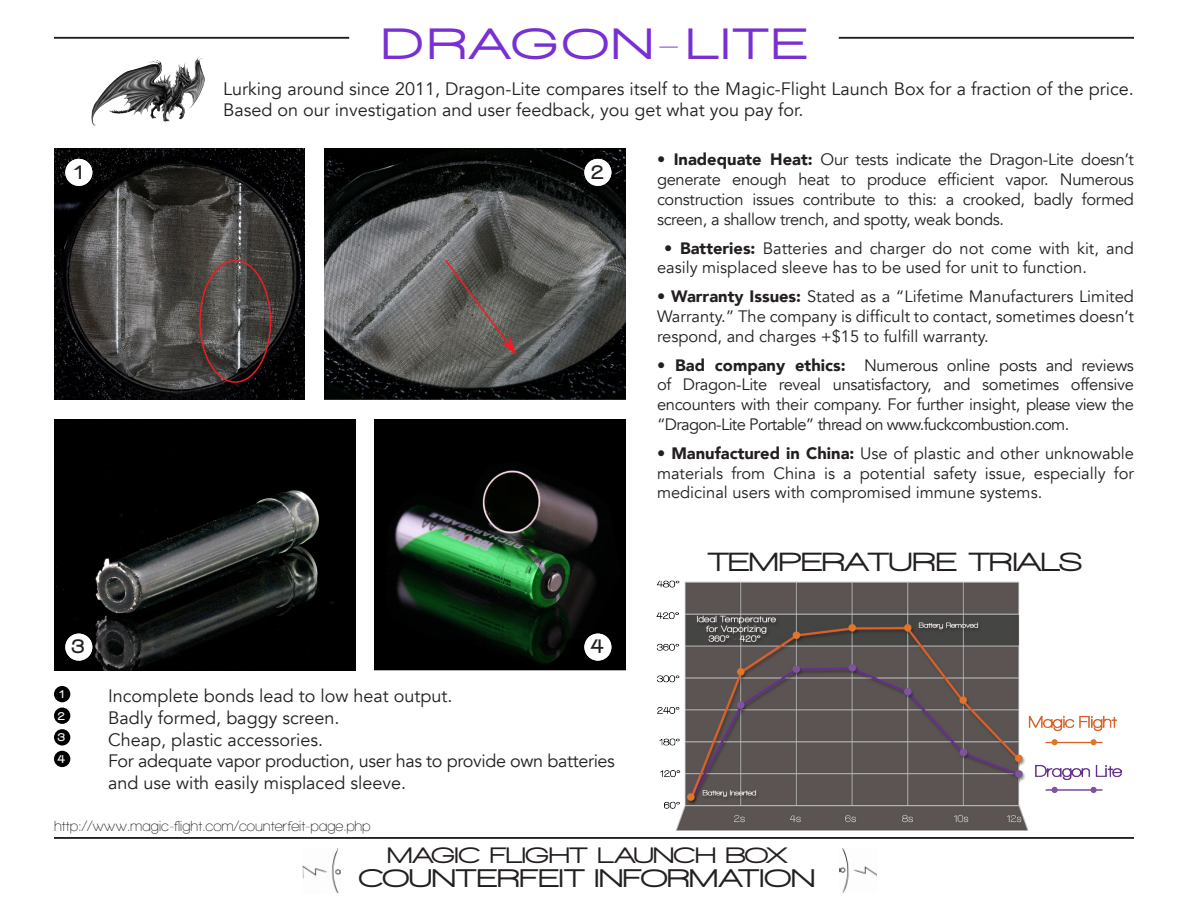
<style>
.page{position:relative;width:1188px;height:918px;background:#fff}
.page>*{position:absolute;margin:0;border:0;box-sizing:border-box;transform-origin:0 0}
.t1{font:900 45px "Walkway Expand";letter-spacing:.1em;color:#782fd3}
.t2{font:900 27px "Walkway Expand";color:#231f20}
.t3{font:900 26.25px "Walkway Expand";color:#231f20}
.t4{font:900 22.95px "Walkway Expand";letter-spacing:-.02em;color:#231f20}
.t5{font:900 21px "Walkway";color:#231f20}
.t6{font:18px/21.6px "Avenir";color:#231f20}
.t7{font:18px/21.6px "Avenir";letter-spacing:-.02em;color:#231f20}
.t8{font:16.5px/19.8px "Avenir";color:#231f20;text-align:justify}
.t9{font:600 15px "Walkway";color:#231f20}
.t10{font:900 12px "Walkway";color:#fff}
.s1{font-weight:900}
</style>
<div class="page">
<hr style="left:54px;top:37px;width:295px;height:2px;background:#231f20">
<hr style="left:839px;top:37px;width:295px;height:2px;background:#231f20">
<img style="left:91px;top:57px;width:114px;height:69px">
<img style="left:55px;top:149px;width:250px;height:251px">
<img style="left:55px;top:420px;width:301px;height:251px">
<img style="left:375px;top:420px;width:250px;height:251px">
<img style="left:324px;top:149px;width:301px;height:251px">
<img style="left:656px;top:580px;width:465px;height:251px">
<div style="left:54px;top:686px;width:16px;height:16px;background:#000;border-radius:50%"></div>
<div style="left:54px;top:708px;width:16px;height:16px;background:#000;border-radius:50%"></div>
<div style="left:54px;top:729px;width:16px;height:17px;background:#000;border-radius:50%"></div>
<div style="left:54px;top:751px;width:16px;height:16px;background:#000;border-radius:50%"></div>
<hr style="left:54px;top:837px;width:1080px;height:2px;background:#231f20">
<img style="left:302px;top:848px;width:39px;height:46px">
<img style="left:839px;top:848px;width:38px;height:45px">
<div style="left:65px;top:159px;width:27px;height:27px;background:#fff;border-radius:50%"></div>
<div style="left:65px;top:634px;width:27px;height:27px;background:#fff;border-radius:50%"></div>
<div style="left:584px;top:159px;width:27px;height:27px;background:#fff;border-radius:50%"></div>
<div style="left:584px;top:634px;width:27px;height:27px;background:#fff;border-radius:50%"></div>
<div style="left:199px;top:260px;width:72px;height:123px;border:2px solid #ee1d23;border-radius:50%"></div>
<svg style="left:444px;top:258px;width:73px;height:98px;background:#605a55"></svg>
<p class="t5" style="left:74px;top:160px;width:10px">1</p>
<p class="t5" style="left:72px;top:635px;width:14px">3</p>
<p class="t1" style="left:382px;top:19px;width:426px">DRAGON-LITE</p>
<p class="t6" style="left:223px;top:78px;width:912px">Lurking around since 2011, Dragon-Lite compares itself to the Magic-Flight Launch Box for a fraction of the price.<br>Based on our investigation and user feedback, you get what you pay for.</p>
<p class="t8" style="left:657px;top:150px;width:479px"><span class="s1">• Inadequate Heat:</span> Our tests indicate the Dragon-Lite doesn’t generate enough heat to produce efficient vapor. Numerous construction issues contribute to this: a crooked, badly formed screen, a shallow trench, and spotty, weak bonds.</p>
<p class="t8" style="left:657px;top:238px;width:479px;text-indent:7px"><span class="s1">• Batteries:</span> Batteries and charger do not come with kit, and easily misplaced sleeve has to be used for unit to function.</p>
<p class="t8" style="left:657px;top:287px;width:479px"><span class="s1">• Warranty Issues:</span> Stated as a “Lifetime Manufacturers Limited Warranty.” The company is difficult to contact, sometimes doesn’t respond, and charges +$15 to fulfill warranty.</p>
<p class="t8" style="left:657px;top:355px;width:479px"><span class="s1">• Bad company ethics:</span> Numerous online posts and reviews of Dragon-Lite reveal unsatisfactory, and sometimes offensive encounters with their company. For further insight, please view the “Dragon-Lite Portable” thread on www.fuckcombustion.com.</p>
<p class="t8" style="left:657px;top:443px;width:479px"><span class="s1">• Manufactured in China:</span> Use of plastic and other unknowable materials from China is a potential safety issue, especially for medicinal users with compromised immune systems.</p>
<p class="t5" style="left:591px;top:160px;width:14px">2</p>
<p class="t5" style="left:591px;top:635px;width:14px">4</p>
<p class="t2" style="left:708px;top:548px;width:376px">TEMPERATURE TRIALS</p>
<p class="t10" style="left:59px;top:687px;width:6px">1</p>
<p class="t6" style="left:108px;top:686px;width:346px">Incomplete bonds lead to low heat output.</p>
<p class="t10" style="left:58px;top:709px;width:9px">2</p>
<p class="t6" style="left:108px;top:707px;width:233px">Badly formed, baggy screen.</p>
<p class="t10" style="left:58px;top:731px;width:9px">3</p>
<p class="t6" style="left:108px;top:729px;width:217px">Cheap, plastic accessories.</p>
<p class="t10" style="left:58px;top:752px;width:9px">4</p>
<p class="t7" style="left:108px;top:750px;width:508px">For adequate vapor production, user has to provide own batteries and use with easily misplaced sleeve.</p>
<p class="t9" style="left:54px;top:818px;width:318px">http://www.magic-flight.com/counterfeit-page.php</p>
<p class="t4" style="left:387px;top:843px;width:400px">MAGIC FLIGHT LAUNCH BOX</p>
<p class="t3" style="left:358px;top:864px;width:459px">COUNTERFEIT INFORMATION</p>
</div>
